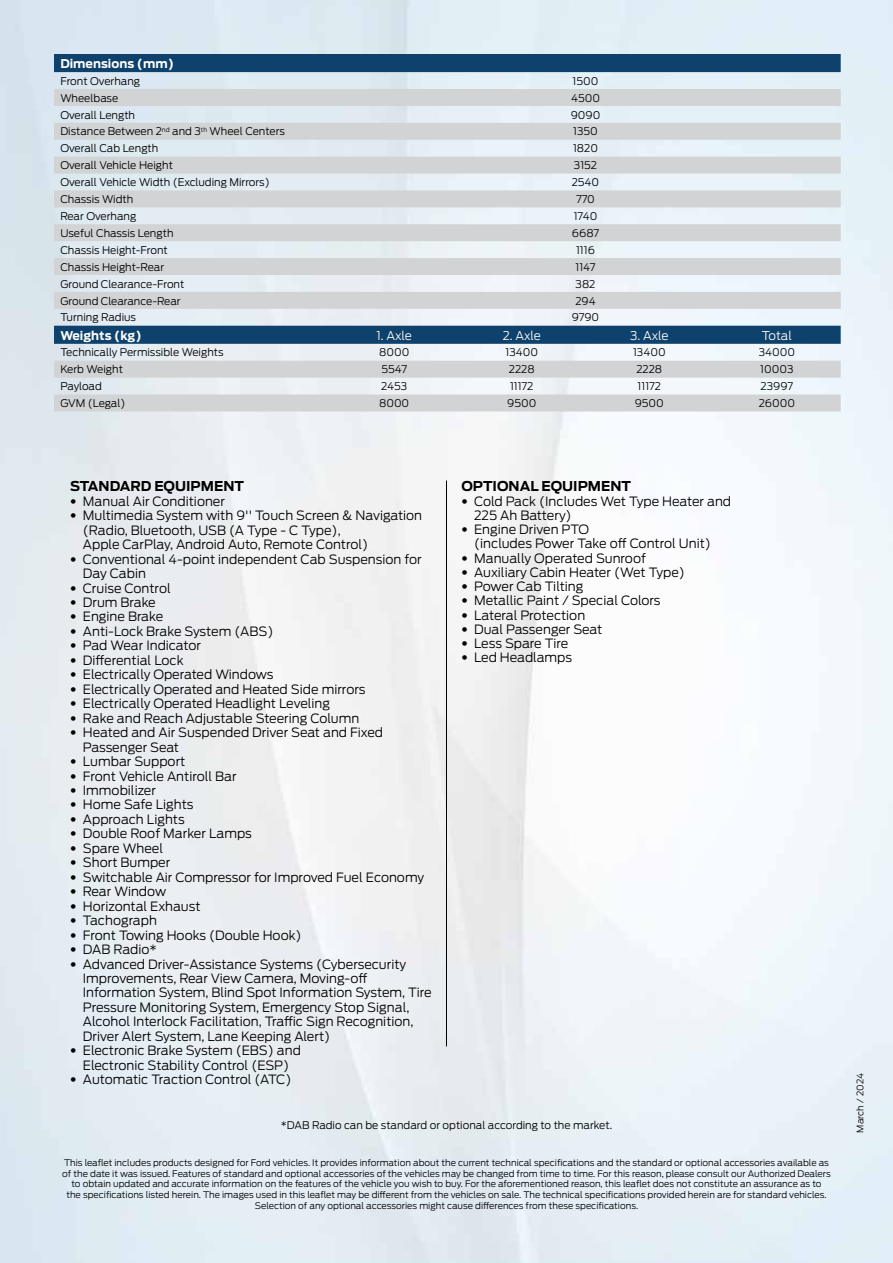
<style>
.page{position:relative;width:893px;height:1263px;background:#fff}
.page>*{position:absolute;margin:0;border:0;box-sizing:border-box;transform-origin:0 0}
.t1{font:700 13.5px "Ford Antenna";color:#000}
.t2{font:300 12.75px/14.4px "Ford Antenna";color:#000}
.t3{font:700 12px "Ford Antenna";color:#fff}
.t4{font:300 12px "Ford Antenna";color:#fff}
.t5{font:300 10.5px "Ford Antenna";color:#000}
.t6{font:300 9px/10.8px "Ford Antenna";color:#000;text-align:center}
.s1{font-family:"Helvetica Neue LT Std"}
</style>
<div class="page">
<hr style="left:446px;top:480px;width:1px;height:566px;background:#000">
<svg style="left:54px;top:54px;width:787px;height:35px;background:#7393ac"></svg>
<svg style="left:54px;top:89px;width:787px;height:322px;background:#d0d8de"></svg>
<p class="t3" style="left:60px;top:53px;width:115px">Dimensions (mm)</p>
<p class="t5" style="left:60px;top:72px;width:81px">Front Overhang</p>
<p class="t5" style="left:573px;top:72px;width:27px">1500</p>
<p class="t5" style="left:60px;top:89px;width:59px">Wheelbase</p>
<p class="t5" style="left:571px;top:89px;width:30px">4500</p>
<p class="t5" style="left:60px;top:106px;width:76px">Overall Length</p>
<p class="t5" style="left:571px;top:106px;width:31px">9090</p>
<p class="t5" style="left:60px;top:123px;width:226px">Distance Between 2<sup>nd</sup> and 3<sup>th</sup> Wheel Centers</p>
<p class="t5" style="left:573px;top:123px;width:26px">1350</p>
<p class="t5" style="left:60px;top:140px;width:99px">Overall Cab Length</p>
<p class="t5" style="left:573px;top:140px;width:27px">1820</p>
<p class="t5" style="left:60px;top:157px;width:114px">Overall Vehicle Height</p>
<p class="t5" style="left:574px;top:157px;width:25px">3152</p>
<p class="t5" style="left:60px;top:173px;width:211px">Overall Vehicle Width (Excluding Mirrors)</p>
<p class="t5" style="left:572px;top:173px;width:29px">2540</p>
<p class="t5" style="left:60px;top:190px;width:74px">Chassis Width</p>
<p class="t5" style="left:576px;top:190px;width:20px">770</p>
<p class="t5" style="left:60px;top:207px;width:78px">Rear Overhang</p>
<p class="t5" style="left:574px;top:207px;width:25px">1740</p>
<p class="t5" style="left:60px;top:224px;width:115px">Useful Chassis Length</p>
<p class="t5" style="left:572px;top:224px;width:29px">6687</p>
<p class="t5" style="left:60px;top:241px;width:109px">Chassis Height-Front</p>
<p class="t5" style="left:576px;top:241px;width:20px">1116</p>
<p class="t5" style="left:60px;top:258px;width:105px">Chassis Height-Rear</p>
<p class="t5" style="left:575px;top:258px;width:22px">1147</p>
<p class="t5" style="left:60px;top:275px;width:126px">Ground Clearance-Front</p>
<p class="t5" style="left:576px;top:275px;width:21px">382</p>
<p class="t5" style="left:60px;top:292px;width:122px">Ground Clearance-Rear</p>
<p class="t5" style="left:575px;top:292px;width:22px">294</p>
<p class="t5" style="left:60px;top:309px;width:77px">Turning Radius</p>
<p class="t5" style="left:572px;top:309px;width:29px">9790</p>
<p class="t3" style="left:60px;top:324px;width:83px">Weights (kg)</p>
<p class="t4" style="left:376px;top:325px;width:37px">1. Axle</p>
<p class="t4" style="left:503px;top:325px;width:40px">2. Axle</p>
<p class="t4" style="left:630px;top:325px;width:40px">3. Axle</p>
<p class="t4" style="left:762px;top:325px;width:31px">Total</p>
<p class="t5" style="left:60px;top:344px;width:165px">Technically Permissible Weights</p>
<p class="t5" style="left:379px;top:344px;width:32px">8000</p>
<p class="t5" style="left:505px;top:344px;width:34px">13400</p>
<p class="t5" style="left:633px;top:344px;width:34px">13400</p>
<p class="t5" style="left:759px;top:344px;width:38px">34000</p>
<p class="t5" style="left:60px;top:361px;width:64px">Kerb Weight</p>
<p class="t5" style="left:381px;top:361px;width:27px">5547</p>
<p class="t5" style="left:509px;top:361px;width:27px">2228</p>
<p class="t5" style="left:636px;top:361px;width:27px">2228</p>
<p class="t5" style="left:760px;top:361px;width:35px">10003</p>
<p class="t5" style="left:60px;top:378px;width:43px">Payload</p>
<p class="t5" style="left:381px;top:378px;width:27px">2453</p>
<p class="t5" style="left:510px;top:378px;width:25px">11172</p>
<p class="t5" style="left:638px;top:378px;width:25px">11172</p>
<p class="t5" style="left:761px;top:378px;width:34px">23997</p>
<p class="t5" style="left:60px;top:394px;width:67px">GVM (Legal)</p>
<p class="t5" style="left:379px;top:394px;width:32px">8000</p>
<p class="t5" style="left:507px;top:394px;width:31px">9500</p>
<p class="t5" style="left:635px;top:394px;width:31px">9500</p>
<p class="t5" style="left:759px;top:394px;width:38px">26000</p>
<p class="t1" style="left:70px;top:474px;width:175px">STANDARD EQUIPMENT</p>
<p class="t2" style="left:70px;top:492px;width:156px"><span class="s1">•</span> Manual Air Conditioner</p>
<p class="t2" style="left:83px;top:507px;width:341px;text-indent:-13px"><span class="s1">•</span> Multimedia System with 9'' Touch Screen &amp; Navigation (Radio, Bluetooth, USB (A Type - C Type),<br>Apple CarPlay, Android Auto, Remote Control)</p>
<p class="t2" style="left:83px;top:550px;width:340px;text-indent:-13px"><span class="s1">•</span> Conventional 4-point independent Cab Suspension for<br>Day Cabin</p>
<p class="t2" style="left:70px;top:579px;width:102px"><span class="s1">•</span> Cruise Control</p>
<p class="t2" style="left:70px;top:594px;width:87px"><span class="s1">•</span> Drum Brake</p>
<p class="t2" style="left:70px;top:608px;width:95px"><span class="s1">•</span> Engine Brake</p>
<p class="t2" style="left:70px;top:623px;width:205px"><span class="s1">•</span> Anti-Lock Brake System (ABS)</p>
<p class="t2" style="left:70px;top:637px;width:132px"><span class="s1">•</span> Pad Wear Indicator</p>
<p class="t2" style="left:70px;top:651px;width:115px"><span class="s1">•</span> Differential Lock</p>
<p class="t2" style="left:70px;top:666px;width:205px"><span class="s1">•</span> Electrically Operated Windows</p>
<p class="t2" style="left:70px;top:680px;width:297px"><span class="s1">•</span> Electrically Operated and Heated Side mirrors</p>
<p class="t2" style="left:70px;top:695px;width:261px"><span class="s1">•</span> Electrically Operated Headlight Leveling</p>
<p class="t2" style="left:70px;top:709px;width:291px"><span class="s1">•</span> Rake and Reach Adjustable Steering Column</p>
<p class="t2" style="left:83px;top:724px;width:302px;text-indent:-13px"><span class="s1">•</span> Heated and Air Suspended Driver Seat and Fixed<br>Passenger Seat</p>
<p class="t2" style="left:70px;top:753px;width:117px"><span class="s1">•</span> Lumbar Support</p>
<p class="t2" style="left:70px;top:767px;width:168px"><span class="s1">•</span> Front Vehicle Antiroll Bar</p>
<p class="t2" style="left:70px;top:782px;width:87px"><span class="s1">•</span> Immobilizer</p>
<p class="t2" style="left:70px;top:796px;width:125px"><span class="s1">•</span> Home Safe Lights</p>
<p class="t2" style="left:70px;top:810px;width:116px"><span class="s1">•</span> Approach Lights</p>
<p class="t2" style="left:70px;top:825px;width:183px"><span class="s1">•</span> Double Roof Marker Lamps</p>
<p class="t2" style="left:70px;top:839px;width:94px"><span class="s1">•</span> Spare Wheel</p>
<p class="t2" style="left:70px;top:854px;width:102px"><span class="s1">•</span> Short Bumper</p>
<p class="t2" style="left:70px;top:868px;width:356px"><span class="s1">•</span> Switchable Air Compressor for Improved Fuel Economy</p>
<p class="t2" style="left:70px;top:883px;width:98px"><span class="s1">•</span> Rear Window</p>
<p class="t2" style="left:70px;top:897px;width:132px"><span class="s1">•</span> Horizontal Exhaust</p>
<p class="t2" style="left:70px;top:912px;width:88px"><span class="s1">•</span> Tachograph</p>
<p class="t2" style="left:70px;top:926px;width:233px"><span class="s1">•</span> Front Towing Hooks (Double Hook)</p>
<p class="t2" style="left:70px;top:941px;width:88px"><span class="s1">•</span> DAB Radio*</p>
<p class="t2" style="left:83px;top:955px;width:350px;text-indent:-13px"><span class="s1">•</span> Advanced Driver-Assistance Systems (Cybersecurity Improvements, Rear View Camera, Moving-off Information System, Blind Spot Information System, Tire Pressure Monitoring System, Emergency Stop Signal, Alcohol Interlock Facilitation, Traffic Sign Recognition, Driver Alert System, Lane Keeping Alert)</p>
<p class="t2" style="left:70px;top:1042px;width:232px;text-align:center"><span class="s1">•</span> Electronic Brake System (EBS) and<br>Electronic Stability Control (ESP)</p>
<p class="t2" style="left:70px;top:1071px;width:223px"><span class="s1">•</span> Automatic Traction Control (ATC)</p>
<p class="t1" style="left:461px;top:474px;width:171px">OPTIONAL EQUIPMENT</p>
<p class="t2" style="left:474px;top:492px;width:259px;text-indent:-13px"><span class="s1">•</span> Cold Pack (Includes Wet Type Heater and<br>225 Ah Battery)</p>
<p class="t2" style="left:474px;top:521px;width:238px;text-indent:-13px"><span class="s1">•</span> Engine Driven PTO<br>(includes Power Take off Control Unit)</p>
<p class="t2" style="left:461px;top:549px;width:186px"><span class="s1">•</span> Manually Operated Sunroof</p>
<p class="t2" style="left:461px;top:563px;width:225px"><span class="s1">•</span> Auxiliary Cabin Heater (Wet Type)</p>
<p class="t2" style="left:461px;top:578px;width:124px"><span class="s1">•</span> Power Cab Tilting</p>
<p class="t2" style="left:461px;top:592px;width:201px"><span class="s1">•</span> Metallic Paint / Special Colors</p>
<p class="t2" style="left:461px;top:606px;width:125px"><span class="s1">•</span> Lateral Protection</p>
<p class="t2" style="left:461px;top:620px;width:143px"><span class="s1">•</span> Dual Passenger Seat</p>
<p class="t2" style="left:461px;top:635px;width:108px"><span class="s1">•</span> Less Spare Tire</p>
<p class="t2" style="left:461px;top:649px;width:112px"><span class="s1">•</span> Led Headlamps</p>
<p class="t5" style="left:281px;top:1116px;width:333px">*DAB Radio can be standard or optional according to the market.</p>
<p class="t6" style="left:62px;top:1156px;width:770px">This leaflet includes products designed for Ford vehicles. It provides information about the current technical specifications and the standard or optional accessories available as of the date it was issued. Features of standard and optional accessories of the vehicles may be changed from time to time. For this reason, please consult our Authorized Dealers to obtain updated and accurate information on the features of the vehicle you wish to buy. For the aforementioned reason, this leaflet does not constitute an assurance as to<br>the specifications listed herein. The images used in this leaflet may be different from the vehicles on sale. The technical specifications provided herein are for standard vehicles.<br>Selection of any optional accessories might cause differences from these specifications.</p>
<p class="t6" style="left:854px;top:1132px;width:61px;rotate:-90deg">March / 2024</p>
</div>
